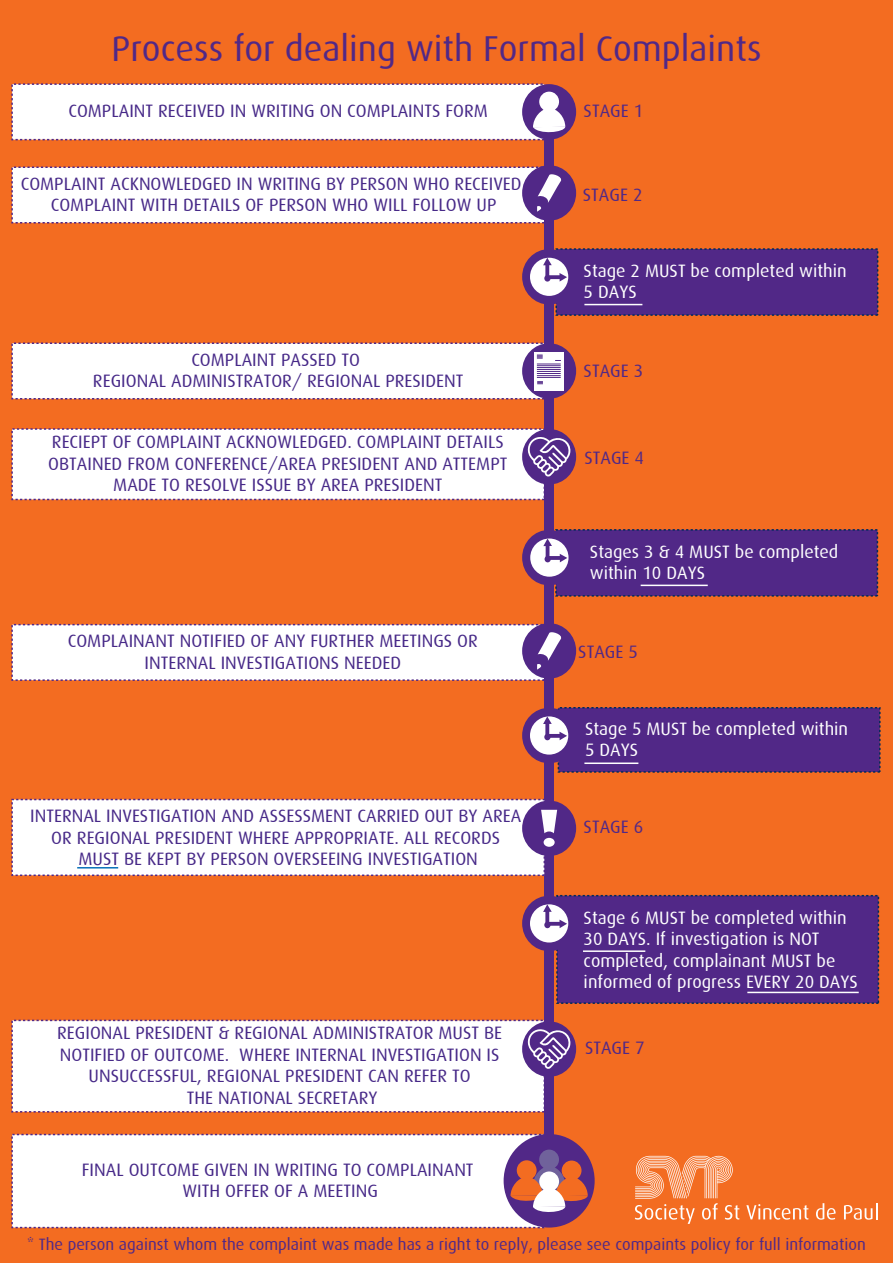
<style>
.page{position:relative;width:893px;height:1263px;background:#fff}
.page>*{position:absolute;margin:0;border:0;box-sizing:border-box;transform-origin:0 0}
.t1{font:36px "Dax";color:#512887}
.t2{font:18px/21.6px "Dax";color:#472988;text-align:center}
.t3{font:18px/21.6px "Dax";color:#fff}
.t4{font:18px "Dax";color:#512887}
.t5{font:16.5px "Dax";color:#512887}
</style>
<div class="page">
<div style="left:0;top:1px;width:893px;height:1262px;background:#f36c21"></div>
<div style="left:555px;top:529px;width:323px;height:68px;background:#512887;border:2px dashed #002a5b"></div>
<div style="left:11px;top:1020px;width:534px;height:92px;background:#fff;border:2px dashed #512887"></div>
<div style="left:11px;top:624px;width:534px;height:57px;background:#fff;border:2px dashed #512887"></div>
<div style="left:11px;top:342px;width:534px;height:57px;background:#fff"></div>
<div style="left:555px;top:248px;width:323px;height:68px;background:#512887;border:2px dashed #002a5b"></div>
<div style="left:11px;top:166px;width:534px;height:57px;background:#fff"></div>
<div style="left:522px;top:165px;width:54px;height:56px;background:#512887;border-radius:50%"></div>
<div style="left:11px;top:428px;width:534px;height:72px;background:#fff;border:2px dashed #512887"></div>
<div style="left:11px;top:83px;width:534px;height:57px;background:#fff"></div>
<div style="left:522px;top:84px;width:54px;height:56px;background:#512887;border-radius:50%"></div>
<div style="left:544px;top:140px;width:10px;height:1050px;background:#512887"></div>
<div style="left:522px;top:530px;width:54px;height:55px;background:#512887;border-radius:50%"></div>
<div style="left:522px;top:249px;width:54px;height:56px;background:#512887;border-radius:50%"></div>
<div style="left:539px;top:92px;width:20px;height:20px;background:#fff;border-radius:50%"></div>
<svg style="left:533px;top:108px;width:32px;height:27px"></svg>
<svg style="left:537px;top:174px;width:25px;height:38px"></svg>
<div style="left:558px;top:707px;width:322px;height:66px;background:#512887;border:2px dashed #002a5b"></div>
<div style="left:522px;top:623px;width:54px;height:56px;background:#512887;border-radius:50%"></div>
<div style="left:522px;top:708px;width:54px;height:55px;background:#512887;border-radius:50%"></div>
<div style="left:11px;top:799px;width:534px;height:77px;background:#fff;border:2px dashed #512887"></div>
<div style="left:556px;top:895px;width:323px;height:109px;background:#512887;border:2px dashed #002a5b"></div>
<div style="left:522px;top:800px;width:54px;height:56px;background:#512887;border-radius:50%"></div>
<div style="left:522px;top:896px;width:54px;height:55px;background:#512887;border-radius:50%"></div>
<div style="left:544px;top:838px;width:11px;height:9px;background:#fff;border-radius:50%"></div>
<svg style="left:541px;top:810px;width:16px;height:23px"></svg>
<div style="left:11px;top:1134px;width:534px;height:94px;background:#fff;border:2px dashed #512887"></div>
<div style="left:504px;top:1134px;width:91px;height:93px;background:#512887;border-radius:50%"></div>
<div style="left:530px;top:258px;width:38px;height:38px;background:#fff;border-radius:50%"></div>
<svg style="left:543px;top:258px;width:24px;height:24px"></svg>
<div style="left:544px;top:275px;width:6px;height:7px;background:#512887;border-radius:50%"></div>
<hr style="left:584px;top:304px;width:58px;height:1px;background:#fff">
<div style="left:522px;top:343px;width:54px;height:56px;background:#512887;border-radius:50%"></div>
<div style="left:530px;top:538px;width:38px;height:39px;background:#fff;border-radius:50%"></div>
<svg style="left:543px;top:538px;width:24px;height:24px"></svg>
<hr style="left:641px;top:585px;width:67px;height:1px;background:#fff">
<div style="left:522px;top:429px;width:54px;height:55px;background:#512887;border-radius:50%"></div>
<div style="left:534px;top:352px;width:30px;height:38px;background:#fff"></div>
<svg style="left:537px;top:355px;width:24px;height:29px"></svg>
<div style="left:530px;top:716px;width:38px;height:39px;background:#fff;border-radius:50%"></div>
<svg style="left:543px;top:716px;width:24px;height:24px"></svg>
<hr style="left:584px;top:762px;width:54px;height:2px;background:#fff">
<hr style="left:583px;top:950px;width:62px;height:2px;background:#fff">
<svg style="left:527px;top:435px;width:45px;height:42px"></svg>
<svg style="left:537px;top:632px;width:25px;height:38px"></svg>
<div style="left:530px;top:904px;width:38px;height:38px;background:#fff;border-radius:50%"></div>
<svg style="left:543px;top:904px;width:24px;height:24px"></svg>
<div style="left:522px;top:1021px;width:54px;height:56px;background:#512887;border-radius:50%"></div>
<hr style="left:747px;top:992px;width:112px;height:1px;background:#fff">
<div style="left:539px;top:1149px;width:20px;height:20px;background:#70629b;border-radius:50%"></div>
<div style="left:562px;top:1160px;width:19px;height:20px;background:#f36c21;border-radius:50%"></div>
<div style="left:517px;top:1160px;width:20px;height:20px;background:#f36c21;border-radius:50%"></div>
<svg style="left:510px;top:1166px;width:78px;height:49px"></svg>
<hr style="left:77px;top:867px;width:41px;height:1px;background:#0971ba">
<svg style="left:527px;top:1027px;width:45px;height:42px"></svg>
<svg style="left:746px;top:1204px;width:62px;height:15px"></svg>
<svg style="left:816px;top:1203px;width:20px;height:16px"></svg>
<svg style="left:844px;top:1203px;width:33px;height:17px"></svg>
<svg style="left:635px;top:1156px;width:104px;height:68px"></svg>
<h1 class="t1" style="left:111px;top:29px;width:652px">Process for dealing with Formal Complaints</h1>
<p class="t2" style="left:68px;top:101px;width:421px">COMPLAINT RECEIVED IN WRITING ON COMPLAINTS FORM</p>
<p class="t2" style="left:21px;top:173px;width:502px">COMPLAINT ACKNOWLEDGED IN WRITING BY PERSON WHO RECEIVED<br>COMPLAINT WITH DETAILS OF PERSON WHO WILL FOLLOW UP</p>
<p class="t4" style="left:584px;top:101px;width:61px">STAGE 1</p>
<p class="t4" style="left:583px;top:184px;width:61px">STAGE 2</p>
<p class="t3" style="left:584px;top:260px;width:265px">Stage 2 MUST be completed within<br>5 DAYS</p>
<p class="t2" style="left:93px;top:349px;width:372px">COMPLAINT PASSED TO<br>REGIONAL ADMINISTRATOR/ REGIONAL PRESIDENT</p>
<p class="t4" style="left:584px;top:360px;width:61px">STAGE 3</p>
<p class="t2" style="left:48px;top:431px;width:461px">RECIEPT OF COMPLAINT ACKNOWLEDGED. COMPLAINT DETAILS<br>OBTAINED FROM CONFERENCE/AREA PRESIDENT AND ATTEMPT<br>MADE TO RESOLVE ISSUE BY AREA PRESIDENT</p>
<p class="t2" style="left:68px;top:630px;width:412px">COMPLAINANT NOTIFIED OF ANY FURTHER MEETINGS OR<br>INTERNAL INVESTIGATIONS NEEDED</p>
<p class="t2" style="left:30px;top:805px;width:493px">INTERNAL INVESTIGATION AND ASSESSMENT CARRIED OUT BY AREA<br>OR REGIONAL PRESIDENT WHERE APPROPRIATE. ALL RECORDS<br>MUST BE KEPT BY PERSON OVERSEEING INVESTIGATION</p>
<p class="t2" style="left:57px;top:1022px;width:447px">REGIONAL PRESIDENT &amp; REGIONAL ADMINISTRATOR MUST BE NOTIFIED OF OUTCOME. WHERE INTERNAL INVESTIGATION IS UNSUCCESSFUL, REGIONAL PRESIDENT CAN REFER TO<br>THE NATIONAL SECRETARY</p>
<p class="t2" style="left:82px;top:1159px;width:393px">FINAL OUTCOME GIVEN IN WRITING TO COMPLAINANT<br>WITH OFFER OF A MEETING</p>
<p class="t4" style="left:584px;top:448px;width:61px">STAGE 4</p>
<p class="t3" style="left:590px;top:541px;width:250px">Stages 3 &amp; 4 MUST be completed within 10 DAYS</p>
<p class="t4" style="left:578px;top:642px;width:61px">STAGE 5</p>
<p class="t3" style="left:585px;top:718px;width:265px">Stage 5 MUST be completed within<br>5 DAYS</p>
<p class="t4" style="left:584px;top:817px;width:61px">STAGE 6</p>
<p class="t3" style="left:584px;top:907px;width:276px">Stage 6 MUST be completed within<br>30 DAYS. If investigation is NOT completed, complainant MUST be informed of progress EVERY 20 DAYS</p>
<p class="t4" style="left:585px;top:1037px;width:61px">STAGE 7</p>
<p class="t5" style="left:27px;top:1235px;width:840px">* The person against whom the complaint was made has a right to reply, please see compaints policy for full information</p>
</div>
